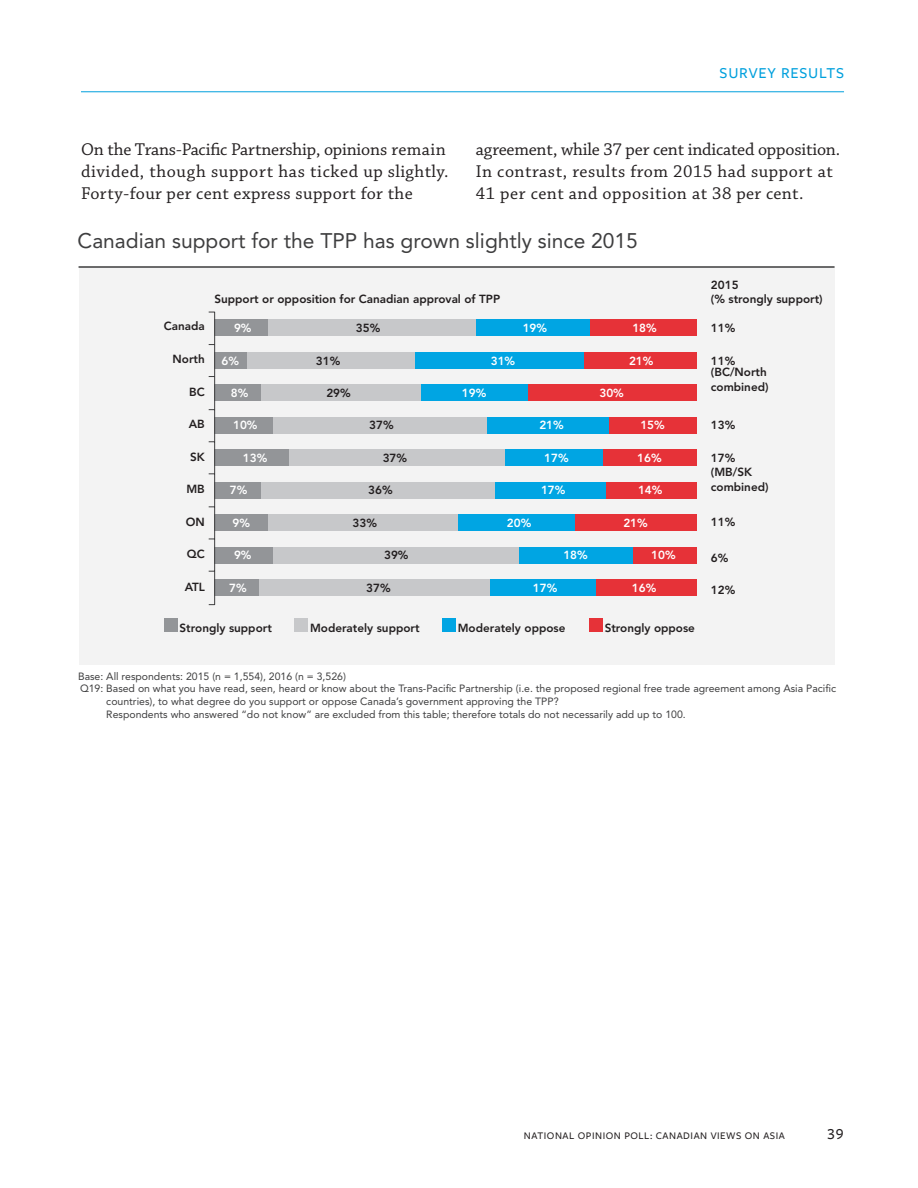
<style>
.page{position:relative;width:918px;height:1188px;background:#fff}
.page>*{position:absolute;margin:0;border:0;box-sizing:border-box;transform-origin:0 0}
.t1{font:21px "Avenir LT Std";color:#3e3e3f}
.APFC_basic_paragraph{font:18px/21.8px "Chaparral Pro";letter-spacing:.02em;color:#231f20}
.Page_Header{font:500 15.75px "Freight Sans Pro";letter-spacing:.05em;color:#00a0dd}
.t2{font:500 15.75px "Freight Sans Pro";color:#231f20}
.t3{font:800 11.7px/14.5px "Avenir LT Std";color:#231f20}
.t4{font:800 11.7px "Avenir LT Std";color:#fff}
.t5{font:10.5px "Avenir LT Std";color:#3e3e3f}
.t6{font:500 10.5px "Freight Sans Pro";letter-spacing:.05em;color:#231f20}
</style>
<div class="page">
<hr style="left:81px;top:91px;width:763px;height:1px;background:#00a0dd">
<div style="left:79px;top:267px;width:756px;height:398px;background:#f3f3f3"></div>
<hr style="left:79px;top:266px;width:756px;height:2px;background:#3e3e3f">
<div style="left:164px;top:618px;width:13px;height:14px;background:#939598"></div>
<div style="left:294px;top:618px;width:14px;height:14px;background:#c7c8ca"></div>
<div style="left:442px;top:618px;width:14px;height:14px;background:#00a5e3"></div>
<div style="left:589px;top:618px;width:13px;height:14px;background:#e63238"></div>
<div style="left:214px;top:319px;width:54px;height:17px;background:#939598"></div>
<div style="left:268px;top:319px;width:209px;height:17px;background:#c7c8ca"></div>
<div style="left:477px;top:319px;width:113px;height:17px;background:#00a5e3"></div>
<div style="left:590px;top:319px;width:107px;height:17px;background:#e63238"></div>
<div style="left:214px;top:352px;width:33px;height:17px;background:#939598"></div>
<div style="left:247px;top:352px;width:168px;height:17px;background:#c7c8ca"></div>
<div style="left:415px;top:352px;width:169px;height:17px;background:#00a5e3"></div>
<div style="left:584px;top:352px;width:113px;height:17px;background:#e63238"></div>
<div style="left:214px;top:384px;width:47px;height:17px;background:#939598"></div>
<div style="left:261px;top:384px;width:160px;height:17px;background:#c7c8ca"></div>
<div style="left:421px;top:384px;width:107px;height:17px;background:#00a5e3"></div>
<div style="left:528px;top:384px;width:169px;height:17px;background:#e63238"></div>
<div style="left:214px;top:417px;width:59px;height:17px;background:#939598"></div>
<div style="left:273px;top:417px;width:214px;height:17px;background:#c7c8ca"></div>
<div style="left:487px;top:417px;width:122px;height:17px;background:#00a5e3"></div>
<div style="left:609px;top:417px;width:88px;height:17px;background:#e63238"></div>
<div style="left:214px;top:449px;width:75px;height:17px;background:#939598"></div>
<div style="left:289px;top:449px;width:216px;height:17px;background:#c7c8ca"></div>
<div style="left:505px;top:449px;width:98px;height:17px;background:#00a5e3"></div>
<div style="left:603px;top:449px;width:94px;height:17px;background:#e63238"></div>
<div style="left:214px;top:482px;width:47px;height:17px;background:#939598"></div>
<div style="left:261px;top:482px;width:234px;height:17px;background:#c7c8ca"></div>
<div style="left:495px;top:482px;width:111px;height:17px;background:#00a5e3"></div>
<div style="left:606px;top:482px;width:91px;height:17px;background:#e63238"></div>
<div style="left:214px;top:514px;width:54px;height:17px;background:#939598"></div>
<div style="left:268px;top:514px;width:191px;height:17px;background:#c7c8ca"></div>
<div style="left:459px;top:514px;width:116px;height:17px;background:#00a5e3"></div>
<div style="left:575px;top:514px;width:122px;height:17px;background:#e63238"></div>
<div style="left:214px;top:547px;width:59px;height:17px;background:#939598"></div>
<div style="left:273px;top:547px;width:246px;height:17px;background:#c7c8ca"></div>
<div style="left:519px;top:547px;width:114px;height:17px;background:#00a5e3"></div>
<div style="left:633px;top:547px;width:64px;height:17px;background:#e63238"></div>
<div style="left:214px;top:579px;width:45px;height:17px;background:#939598"></div>
<div style="left:259px;top:579px;width:231px;height:17px;background:#c7c8ca"></div>
<div style="left:490px;top:579px;width:106px;height:17px;background:#00a5e3"></div>
<div style="left:596px;top:579px;width:101px;height:17px;background:#e63238"></div>
<hr style="left:214px;top:312px;width:1px;height:293px;background:#3e3e3f">
<p class="Page_Header" style="left:720px;top:62px;width:126px">SURVEY RESULTS</p>
<p class="APFC_basic_paragraph" style="left:81px;top:139px;width:369px">On the Trans-Pacific Partnership, opinions remain divided, though support has ticked up slightly.<br>Forty-four per cent express support for the</p>
<p class="APFC_basic_paragraph" style="left:476px;top:139px;width:366px">agreement, while 37 per cent indicated opposition.<br>In contrast, results from 2015 had support at<br>41 per cent and opposition at 38 per cent.</p>
<p class="t1" style="left:78px;top:229px;width:562px">Canadian support for the TPP has grown slightly since 2015</p>
<p class="t3" style="left:214px;top:292px;width:287px">Support or opposition for Canadian approval of TPP</p>
<p class="t3" style="left:711px;top:278px;width:113px;line-height:14.1px">2015<br>(% strongly support)</p>
<p class="t3" style="left:164px;top:319px;width:42px">Canada</p>
<p class="t4" style="left:234px;top:321px;width:19px">9%</p>
<p class="t3" style="left:356px;top:321px;width:26px">35%</p>
<p class="t4" style="left:523px;top:321px;width:26px">19%</p>
<p class="t4" style="left:632px;top:321px;width:26px">18%</p>
<p class="t4" style="left:222px;top:354px;width:19px">6%</p>
<p class="t3" style="left:316px;top:354px;width:26px">31%</p>
<p class="t4" style="left:491px;top:354px;width:26px">31%</p>
<p class="t4" style="left:629px;top:354px;width:26px">21%</p>
<p class="t4" style="left:231px;top:386px;width:19px">8%</p>
<p class="t3" style="left:326px;top:385px;width:26px">29%</p>
<p class="t4" style="left:462px;top:386px;width:26px">19%</p>
<p class="t4" style="left:599px;top:386px;width:26px">30%</p>
<p class="t4" style="left:233px;top:418px;width:26px">10%</p>
<p class="t3" style="left:369px;top:418px;width:26px">37%</p>
<p class="t4" style="left:539px;top:418px;width:26px">21%</p>
<p class="t4" style="left:640px;top:418px;width:26px">15%</p>
<p class="t4" style="left:243px;top:451px;width:26px">13%</p>
<p class="t3" style="left:383px;top:451px;width:26px">37%</p>
<p class="t4" style="left:544px;top:451px;width:26px">17%</p>
<p class="t4" style="left:637px;top:451px;width:26px">16%</p>
<p class="t4" style="left:230px;top:483px;width:19px">7%</p>
<p class="t3" style="left:368px;top:483px;width:26px">36%</p>
<p class="t4" style="left:541px;top:483px;width:26px">17%</p>
<p class="t4" style="left:638px;top:483px;width:26px">14%</p>
<p class="t4" style="left:232px;top:516px;width:19px">9%</p>
<p class="t3" style="left:353px;top:516px;width:26px">33%</p>
<p class="t4" style="left:507px;top:516px;width:26px">20%</p>
<p class="t4" style="left:623px;top:516px;width:26px">21%</p>
<p class="t4" style="left:234px;top:548px;width:19px">9%</p>
<p class="t3" style="left:384px;top:548px;width:26px">39%</p>
<p class="t4" style="left:563px;top:548px;width:26px">18%</p>
<p class="t4" style="left:651px;top:548px;width:26px">10%</p>
<p class="t4" style="left:229px;top:581px;width:19px">7%</p>
<p class="t3" style="left:366px;top:581px;width:26px">37%</p>
<p class="t4" style="left:533px;top:581px;width:26px">17%</p>
<p class="t4" style="left:632px;top:581px;width:26px">16%</p>
<p class="t3" style="left:711px;top:321px;width:26px">11%</p>
<p class="t3" style="left:711px;top:355px;width:57px;line-height:11.6px">11% (BC/North</p>
<p class="t3" style="left:711px;top:379px;width:59px">combined)</p>
<p class="t3" style="left:711px;top:418px;width:26px">13%</p>
<p class="t3" style="left:711px;top:450px;width:59px">17% (MB/SK combined)</p>
<p class="t3" style="left:711px;top:515px;width:26px">11%</p>
<p class="t3" style="left:711px;top:550px;width:19px">6%</p>
<p class="t3" style="left:711px;top:583px;width:26px">12%</p>
<p class="t3" style="left:173px;top:352px;width:34px">North</p>
<p class="t3" style="left:189px;top:384px;width:17px">BC</p>
<p class="t3" style="left:189px;top:417px;width:18px">AB</p>
<p class="t3" style="left:190px;top:449px;width:16px">SK</p>
<p class="t3" style="left:186px;top:482px;width:20px">MB</p>
<p class="t3" style="left:186px;top:515px;width:21px">ON</p>
<p class="t3" style="left:187px;top:547px;width:19px">QC</p>
<p class="t3" style="left:185px;top:580px;width:22px">ATL</p>
<p class="t3" style="left:180px;top:620px;width:94px">Strongly support</p>
<p class="t3" style="left:310px;top:620px;width:111px">Moderately support</p>
<p class="t3" style="left:458px;top:620px;width:109px">Moderately oppose</p>
<p class="t3" style="left:605px;top:620px;width:92px">Strongly oppose</p>
<p class="t5" style="left:78px;top:670px;width:269px">Base: All respondents: 2015 (n = 1,554), 2016 (n = 3,526)</p>
<p class="t5" style="left:80px;top:683px;width:758px">Q19: Based on what you have read, seen, heard or know about the Trans-Pacific Partnership (i.e. the proposed regional free trade agreement among Asia Pacific</p>
<p class="t5" style="left:106px;top:695px;width:454px">countries), to what degree do you support or oppose Canada’s government approving the TPP?</p>
<p class="t5" style="left:106px;top:708px;width:581px">Respondents who answered “do not know” are excluded from this table; therefore totals do not necessarily add up to 100.</p>
<p class="t6" style="left:524px;top:1129px;width:262px">NATIONAL OPINION POLL: CANADIAN VIEWS ON ASIA</p>
<h3 class="t2" style="left:827px;top:1124px;width:18px">39</h3>
</div>
